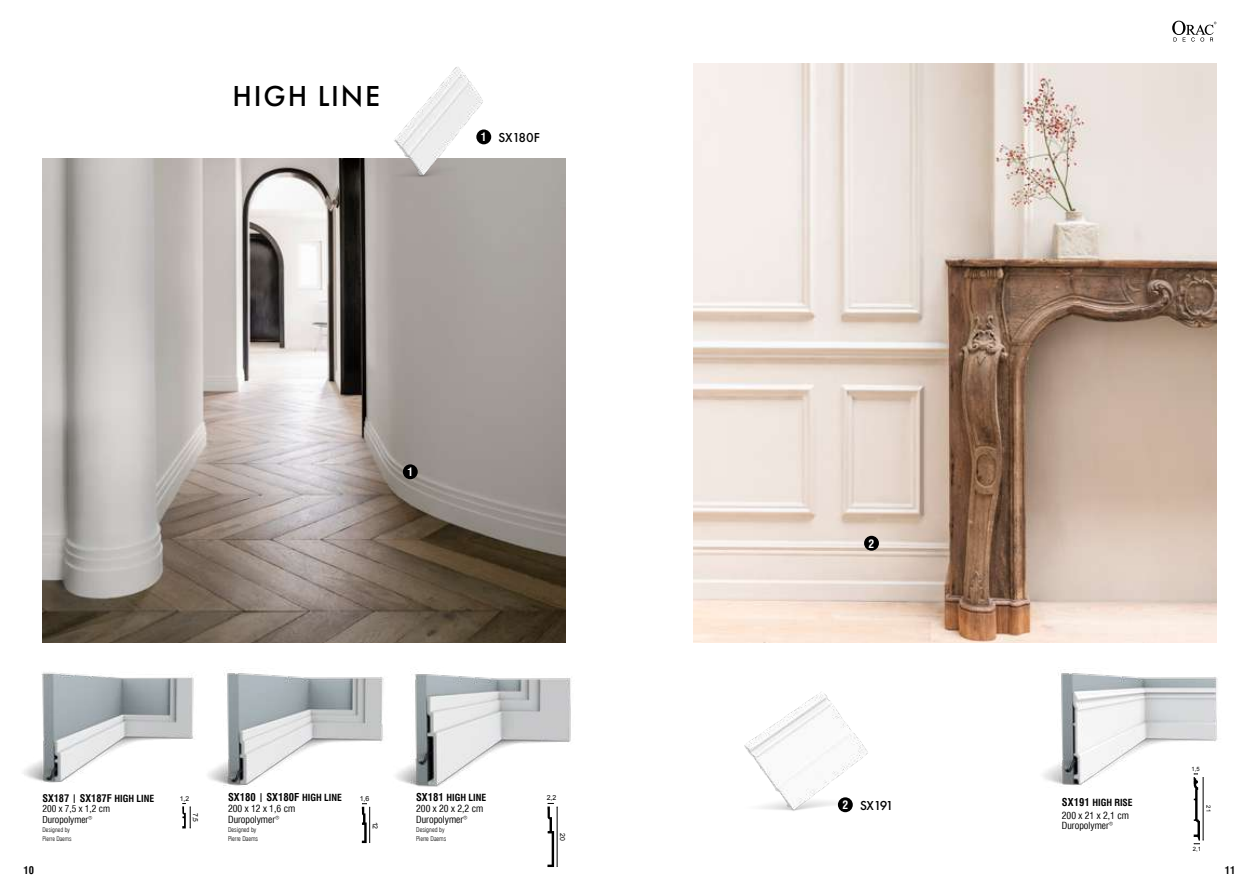
<style>
.page{position:relative;width:1259px;height:893px;background:#fff}
.page>*{position:absolute;margin:0;border:0;box-sizing:border-box;transform-origin:0 0}
.t1{font:500 30px "Futura PT";letter-spacing:.06em;color:#000}
.t2{font:500 13.5px "Futura PT";letter-spacing:-.03em;color:#000}
.t3{font:700 condensed 11.55px "Swiss 721 TL";color:#fff}
.t4{font:700 condensed 10.65px "Swiss 721 TL";color:#000}
.t5{font:700 condensed 10.5px "Swiss 721 TL";color:#000}
.t6{font:700 condensed 10.35px "Swiss 721 TL";color:#000}
.t7{font:condensed 9.6px/11.4px "Swiss 721 TL";color:#000}
.t8{font:condensed 9.3px/10.5px "Swiss 721 TL";color:#000}
.t9{font:6.9px "Arial";color:#000}
.t10{font:6.75px "Arial";color:#000}
.t11{font:300 condensed 6.45px/9px "Swiss 721 TL";color:#000}
.t12{font:300 condensed 6.3px/8.7px "Swiss 721 TL";color:#000}
.t13{font:5.85px "Arial";color:#000}
.s1{font-family:"Swiss 721 TL";font-weight:700;font-stretch:condensed;font-size:11.55px;color:#fff}
.s2{font-size:9.6px}
.s3{font-weight:700;font-size:10.65px}
.s4{font-weight:700}
</style>
<div class="page">
<svg style="left:1172px;top:21px;width:44px;height:21px"></svg>
<svg style="left:182px;top:825px;width:9px;height:3px"></svg>
<img style="left:23px;top:672px;width:171px;height:153px">
<img style="left:396px;top:671px;width:175px;height:116px">
<hr style="left:557px;top:807px;width:1px;height:59px;background:#000">
<svg style="left:547px;top:803px;width:10px;height:64px"></svg>
<img style="left:208px;top:669px;width:176px;height:119px">
<svg style="left:362px;top:803px;width:8px;height:40px"></svg>
<img style="left:43px;top:158px;width:523px;height:485px">
<img style="left:374px;top:67px;width:161px;height:115px">
<div style="left:476px;top:129px;width:15px;height:15px;background:#000;border-radius:50%"></div>
<div style="left:403px;top:464px;width:15px;height:15px;background:#000;border-radius:50%"></div>
<img style="left:693px;top:64px;width:523px;height:579px">
<img style="left:744px;top:692px;width:124px;height:121px">
<div style="left:838px;top:797px;width:15px;height:15px;background:#000;border-radius:50%"></div>
<div style="left:864px;top:536px;width:15px;height:15px;background:#000;border-radius:50%"></div>
<img style="left:1043px;top:669px;width:175px;height:129px">
<svg style="left:1193px;top:773px;width:10px;height:71px"></svg>
<h1 class="t1" style="left:233px;top:78px;width:149px">HIGH LINE</h1>
<h2 class="t2" style="left:481px;top:129px;width:61px"><span class="s1">1</span> SX180F</h2>
<p class="t3" style="left:407px;top:465px;width:7px">1</p>
<p class="t6" style="left:42px;top:791px;width:113px">SX187 | SX187F <span class="s2">HIGH LINE</span></p>
<p class="t7" style="left:416px;top:791px;width:72px"><span class="s3">SX181</span> <span class="s4">HIGH LINE<br></span>200 x 20 x 2,2 cm</p>
<p class="t7" style="left:416px;top:813px;width:53px">Duropolymer®</p>
<p class="t11" style="left:416px;top:825px;width:32px">Designed by<br>Pierre Daems</p>
<p class="t9" style="left:567px;top:833px;width:9px;rotate:90deg">20</p>
<p class="t4" style="left:228px;top:790px;width:115px">SX180 | SX180F <span class="s2">HIGH LINE</span></p>
<p class="t9" style="left:547px;top:793px;width:11px">2,2</p>
<p class="t7" style="left:228px;top:803px;width:69px;line-height:10.5px">200 x 12 x 1,6 cm<br>Duropolymer®</p>
<p class="t11" style="left:228px;top:825px;width:32px">Designed by<br>Pierre Daems</p>
<p class="t9" style="left:360px;top:794px;width:11px">1,6</p>
<p class="t10" style="left:180px;top:794px;width:11px">1,2</p>
<p class="t8" style="left:42px;top:804px;width:69px">200 x 7,5 x 1,2 cm<br>Duropolymer®</p>
<p class="t12" style="left:42px;top:825px;width:31px">Designed by<br>Pierre Daems</p>
<p class="t10" style="left:200px;top:813px;width:11px;rotate:90deg">7,5</p>
<p class="t9" style="left:380px;top:822px;width:9px;rotate:90deg">12</p>
<p class="t3" style="left:868px;top:536px;width:7px">2</p>
<h2 class="t2" style="left:842px;top:797px;width:52px"><span class="s1">2</span> SX191</h2>
<p class="t7" style="left:1061px;top:796px;width:72px;line-height:12.3px"><span class="s3">SX191</span> <span class="s4">HIGH RISE<br></span>200 x 21 x 2,1 cm</p>
<p class="t7" style="left:1061px;top:820px;width:53px">Duropolymer®</p>
<p class="t13" style="left:1191px;top:765px;width:10px">1,5</p>
<p class="t13" style="left:1212px;top:805px;width:8px;rotate:90deg">21</p>
<p class="t13" style="left:1193px;top:845px;width:10px">2,1</p>
<p class="t5" style="left:24px;top:864px;width:12px">10</p>
<p class="t5" style="left:1225px;top:864px;width:12px">11</p>
</div>
